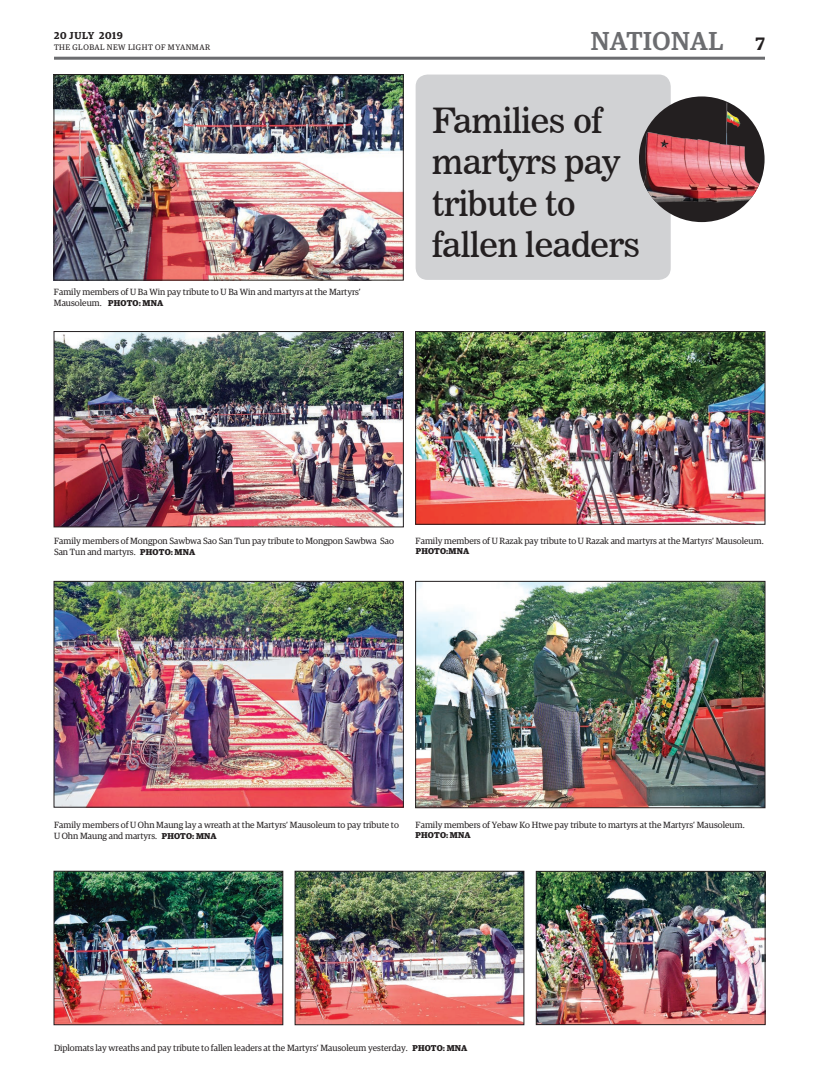
<style>
.page{position:relative;width:819px;height:1080px;background:#fff}
.page>*{position:absolute;margin:0;border:0;box-sizing:border-box;transform-origin:0 0}
.t1{font:34.6px/41.5px "News 706 BT Roman C";letter-spacing:-.01em;color:#231f20}
.t2{font:500 26px "Guardian Egyp";letter-spacing:.02em;color:#6c6d70}
.t3{font:600 10px "Guardian Egyp";letter-spacing:.06em;color:#231f20}
.t4{font:9px/10.8px "Guardian Egyp";color:#231f20}
.t5{font:700 8.5px "Guardian Egyp";letter-spacing:.02em;color:#231f20}
.t6{font:8px "Guardian Egyp";letter-spacing:.06em;color:#231f20}
.s1{font-weight:700;font-size:8.5px}
.s2{font-weight:600;font-size:18px;color:#231f20}
</style>
<div class="page">
<hr style="left:54px;top:57px;width:711px;height:3px;background:#6c6d70">
<img style="left:56px;top:76px;width:345px;height:202px">
<div style="left:54px;top:74px;width:349px;height:206px;border:1px solid #231f20"></div>
<img style="left:56px;top:333px;width:346px;height:192px">
<div style="left:54px;top:331px;width:350px;height:196px;border:1px solid #231f20"></div>
<img style="left:417px;top:333px;width:346px;height:189px">
<div style="left:415px;top:331px;width:350px;height:193px;border:1px solid #231f20"></div>
<img style="left:56px;top:583px;width:346px;height:222px">
<div style="left:54px;top:581px;width:350px;height:226px;border:1px solid #231f20"></div>
<img style="left:417px;top:583px;width:346px;height:223px">
<div style="left:415px;top:581px;width:350px;height:227px;border:1px solid #231f20"></div>
<div style="left:416px;top:75px;width:255px;height:205px;background:#d1d2d4;border-radius:12px"></div>
<img style="left:639px;top:96px;width:126px;height:123px">
<img style="left:538px;top:873px;width:225px;height:150px">
<div style="left:536px;top:871px;width:229px;height:154px;border:1px solid #231f20"></div>
<img style="left:56px;top:873px;width:225px;height:150px">
<div style="left:54px;top:871px;width:229px;height:154px;border:1px solid #231f20"></div>
<img style="left:297px;top:873px;width:225px;height:150px">
<div style="left:295px;top:871px;width:229px;height:154px;border:1px solid #231f20"></div>
<p class="t3" style="left:54px;top:28px;width:70px">20 JULY 2019</p>
<p class="t6" style="left:54px;top:42px;width:158px">THE GLOBAL NEW LIGHT OF MYANMAR</p>
<p class="t4" style="left:54px;top:286px;width:308px">Family members of U Ba Win pay tribute to U Ba Win and martyrs at the Martyrs’<br>Mausoleum. <span class="s1">PHOTO: MNA</span></p>
<h2 class="t2" style="left:591px;top:23px;width:176px">NATIONAL <span class="s2">7</span></h2>
<h1 class="t1" style="left:432px;top:100px;width:210px">Families of martyrs pay tribute to fallen leaders</h1>
<p class="t4" style="left:54px;top:535px;width:341px">Family members of Mongpon Sawbwa Sao San Tun pay tribute to Mongpon Sawbwa Sao<br>San Tun and martyrs. <span class="s1">PHOTO: MNA</span></p>
<p class="t4" style="left:416px;top:535px;width:350px">Family members of U Razak pay tribute to U Razak and martyrs at the Martyrs’ Mausoleum.</p>
<p class="t5" style="left:416px;top:545px;width:55px">PHOTO:MNA</p>
<p class="t4" style="left:54px;top:819px;width:346px">Family members of U Ohn Maung lay a wreath at the Martyrs’ Mausoleum to pay tribute to<br>U Ohn Maung and martyrs. <span class="s1">PHOTO: MNA</span></p>
<p class="t4" style="left:416px;top:819px;width:331px">Family members of Yebaw Ko Htwe pay tribute to martyrs at the Martyrs’ Mausoleum.</p>
<p class="t5" style="left:416px;top:829px;width:57px">PHOTO: MNA</p>
<p class="t4" style="left:54px;top:1042px;width:415px">Diplomats lay wreaths and pay tribute to fallen leaders at the Martyrs’ Mausoleum yesterday. <span class="s1">PHOTO: MNA</span></p>
</div>
